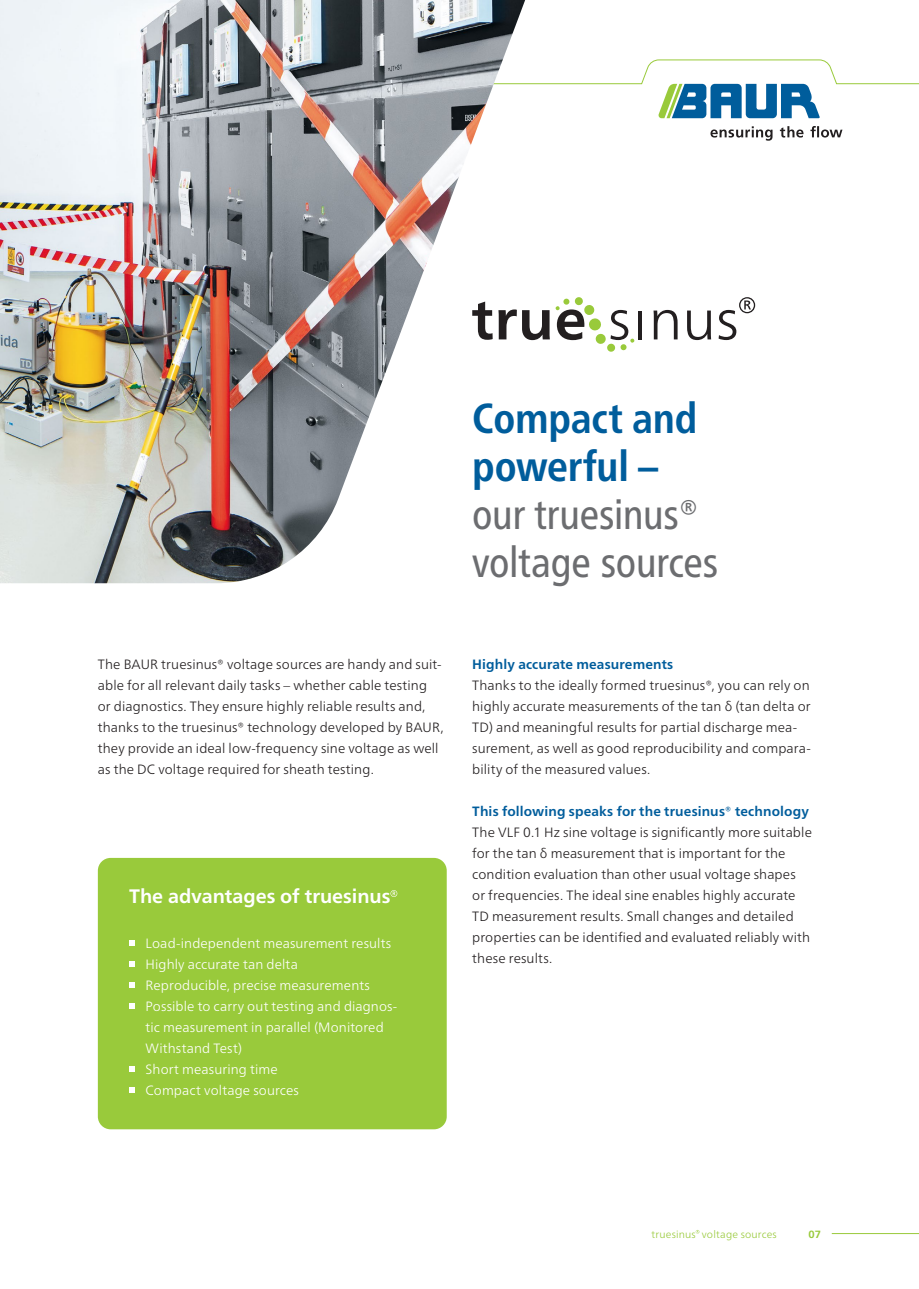
<style>
.page{position:relative;width:919px;height:1289px;background:#fff}
.page>*{position:absolute;margin:0;border:0;box-sizing:border-box;transform-origin:0 0}
.t1{font:condensed 42px/48px "Frutiger Neue LTW1 G";letter-spacing:-.01em;color:#6c6d70}
.t2{font:700 19.5px "Frutiger Neue LTW1 G";color:#fff}
.t3{font:300 13.5px/21px "Frutiger Neue LTW1 G";letter-spacing:.005em;color:#231f20}
.t4{font:300 13.5px/21px "Frutiger Neue LTW1 G";letter-spacing:.01em;color:#fff}
.t5{font:700 13.5px "Frutiger Neue LTW1 G";letter-spacing:.01em;color:#005d9c}
.t6{font:300 10.5px "Frutiger Neue LTW1 G";letter-spacing:.02em;color:#99ca3b}
.t7{font:700 10.5px "Frutiger Neue LTW1 G";color:#99ca3b}
.s1{font-weight:700;color:#005d9c}
</style>
<div class="page">
<hr style="left:638px;top:310px;width:4px;height:29px;background:#231f20">
<svg style="left:653px;top:310px;width:24px;height:29px"></svg>
<svg style="left:687px;top:310px;width:24px;height:30px"></svg>
<svg style="left:574px;top:297px;width:9px;height:8px"></svg>
<div style="left:563px;top:298px;width:6px;height:7px;background:#99ca3b;border-radius:50%"></div>
<svg style="left:525px;top:304px;width:109px;height:46px"></svg>
<svg style="left:718px;top:297px;width:37px;height:43px"></svg>
<div style="left:98px;top:857px;width:348px;height:272px;background:#99ca3b;border-radius:13px"></div>
<svg style="left:390px;top:890px;width:7px;height:7px"></svg>
<svg style="left:129px;top:940px;width:5px;height:5px"></svg>
<svg style="left:129px;top:961px;width:5px;height:5px"></svg>
<svg style="left:129px;top:982px;width:5px;height:5px"></svg>
<svg style="left:129px;top:1003px;width:5px;height:5px"></svg>
<svg style="left:129px;top:1066px;width:5px;height:5px"></svg>
<svg style="left:129px;top:1087px;width:5px;height:5px"></svg>
<svg style="left:710px;top:126px;width:132px;height:15px"></svg>
<svg style="left:525px;top:59px;width:393px;height:59px"></svg>
<hr style="left:831px;top:1233px;width:87px;height:1px;background:#99ca3b">
<img style="left:0;top:0;width:525px;height:583px">
<p class="t1" style="left:472px;top:391px;width:247px"><span class="s1">Compact and powerful – </span>our truesinus® voltage sources</p>
<p class="t3" style="left:98px;top:652px;width:347px">The BAUR truesinus® voltage sources are handy and suit&shy;able for all relevant daily tasks – whether cable testing<br>or diagnostics. They ensure highly reliable results and, thanks to the truesinus® technology developed by BAUR, they provide an ideal low-frequency sine voltage as well as the DC voltage required for sheath testing.</p>
<p class="t5" style="left:472px;top:654px;width:202px">Highly accurate measurements</p>
<p class="t3" style="left:472px;top:673px;width:340px">Thanks to the ideally formed truesinus®, you can rely on highly accurate measurements of the tan δ (tan delta or TD) and meaningful results for partial discharge mea&shy;surement, as well as good reproducibility and compara&shy;bility of the measured values.</p>
<p class="t5" style="left:472px;top:801px;width:338px">This following speaks for the truesinus® technology</p>
<p class="t3" style="left:472px;top:820px;width:341px">The VLF 0.1 Hz sine voltage is significantly more suitable for the tan δ measurement that is important for the condition evaluation than other usual voltage shapes or frequencies. The ideal sine enables highly accurate TD measurement results. Small changes and detailed properties can be identified and evaluated reliably with these results.</p>
<p class="t2" style="left:129px;top:881px;width:263px">The advantages of truesinus</p>
<p class="t4" style="left:146px;top:931px;width:247px">Load-independent measurement results</p>
<p class="t4" style="left:146px;top:952px;width:154px">Highly accurate tan delta</p>
<p class="t4" style="left:146px;top:973px;width:226px">Reproducible, precise measurements</p>
<p class="t4" style="left:146px;top:994px;width:253px">Possible to carry out testing and diagnos&shy;tic measurement in parallel (Monitored<br>Withstand Test)</p>
<p class="t4" style="left:146px;top:1057px;width:134px">Short measuring time</p>
<p class="t4" style="left:146px;top:1078px;width:155px">Compact voltage sources</p>
<p class="t6" style="left:651px;top:1226px;width:127px">truesinus voltage sources</p>
<p class="t7" style="left:808px;top:1226px;width:14px">07</p>
</div>
